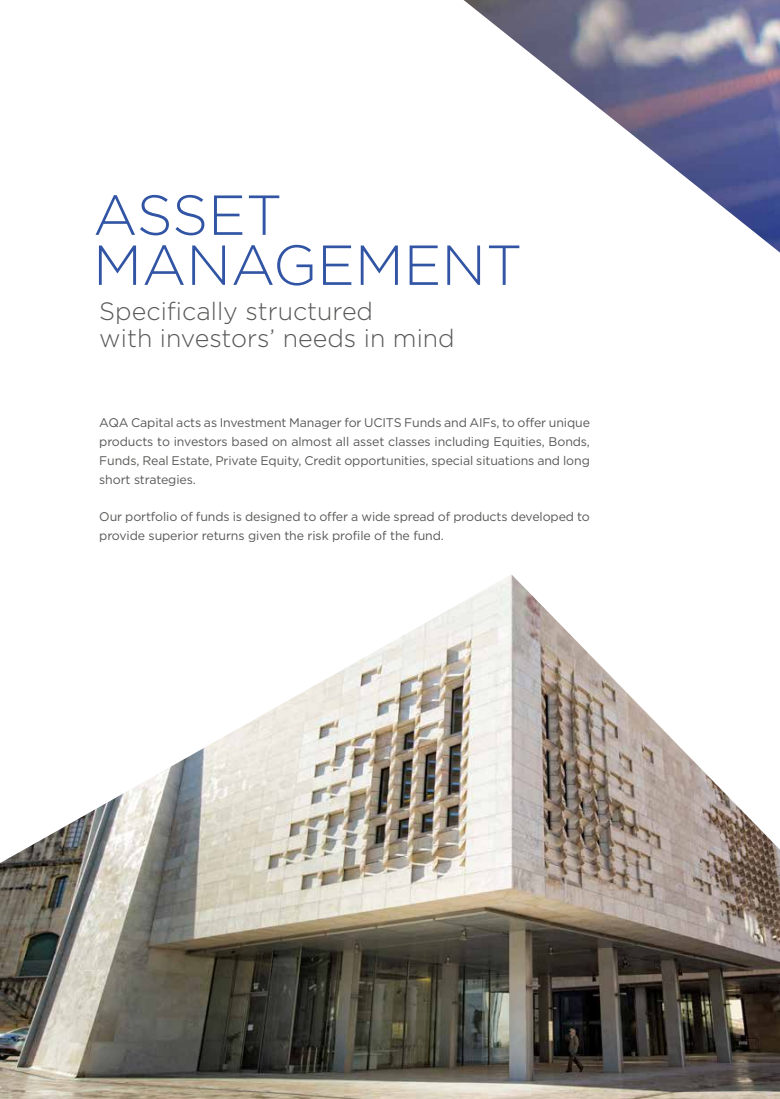
<style>
.page{position:relative;width:780px;height:1099px;background:#fff}
.page>*{position:absolute;margin:0;border:0;box-sizing:border-box;transform-origin:0 0}
.t1{font:300 56.25px/50px "Gotham";color:#3155a4}
.t2{font:300 25px/27.5px "Gotham";color:#575756}
.t3{font:12.5px/18.8px "Gotham";letter-spacing:-.01em;color:#575756;text-align:justify}
</style>
<div class="page">
<img style="left:463px;top:0;width:317px;height:252px">
<img style="left:0;top:574px;width:780px;height:524px">
<h1 class="t1" style="left:93px;top:189px;width:431px">ASSET<br>MANAGEMENT</h1>
<h2 class="t2" style="left:99px;top:297px;width:357px">Specifically structured<br>with investors’ needs in mind</h2>
<p class="t3" style="left:99px;top:413px;width:492px">AQA Capital acts as Investment Manager for UCITS Funds and AIFs, to offer unique products to investors based on almost all asset classes including Equities, Bonds, Funds, Real Estate, Private Equity, Credit opportunities, special situations and long short strategies.</p>
<p class="t3" style="left:99px;top:507px;width:492px">Our portfolio of funds is designed to offer a wide spread of products developed to provide superior returns given the risk profile of the fund.</p>
</div>
